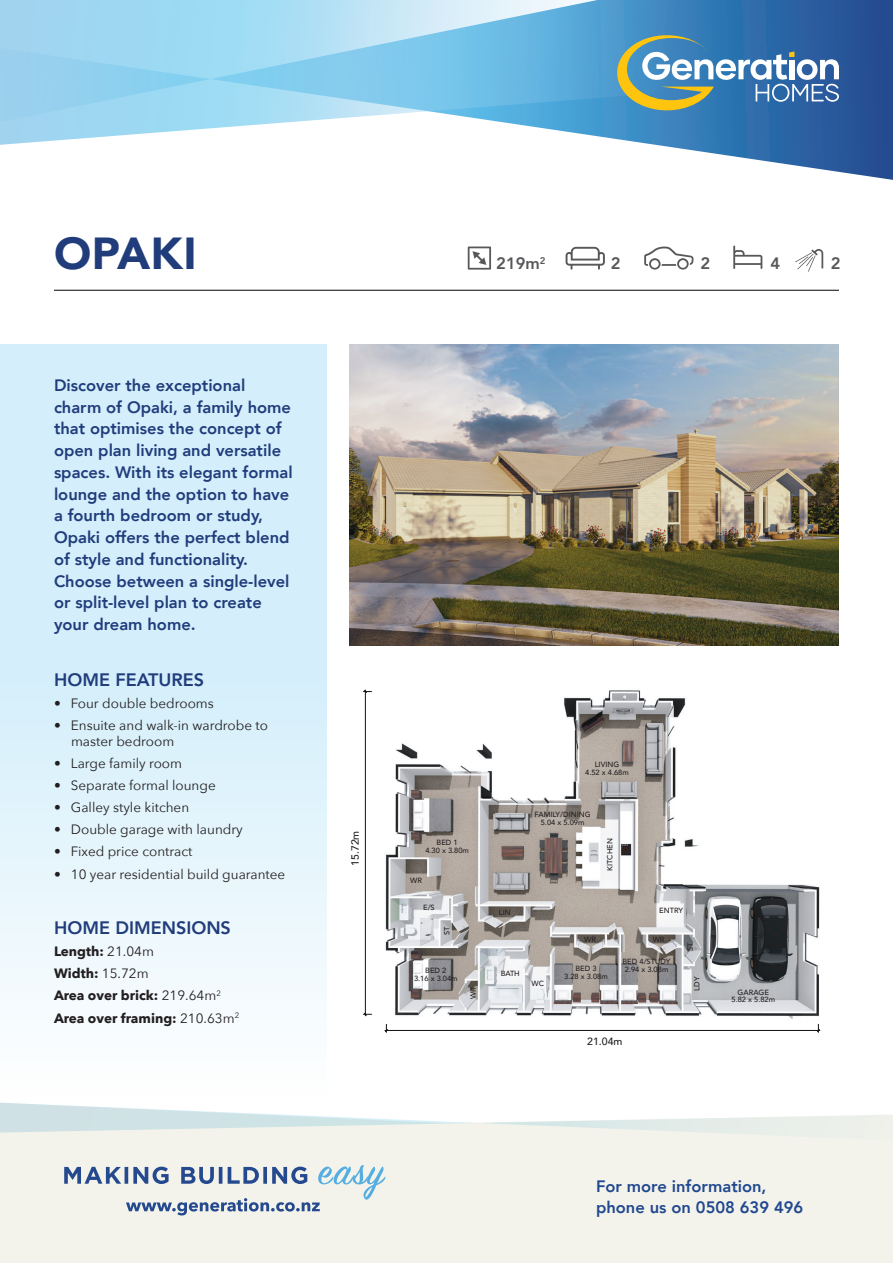
<style>
.page{position:relative;width:893px;height:1263px;background:#fff}
.page>*{position:absolute;margin:0;border:0;box-sizing:border-box;transform-origin:0 0}
.t1{font:900 44.7px "Avenir";letter-spacing:.01em;color:#213c7b}
.t2{font:800 18px "Avenir";color:#213c7b}
.t3{font:800 16.5px/21.8px "Avenir";color:#213c7b}
.t4{font:800 16.5px/21px "Avenir";color:#21488f}
.t5{font:800 16.5px "Avenir";color:#57585a}
.t6{font:13.5px/15.8px "Avenir Next";color:#231f20}
.t7{font:700 13.5px/22.2px "Avenir Next";color:#231f20}
.t8{font:500 10.5px "Avenir";color:#231f20}
.t9{font:500 7.5px/7.5px "Avenir";color:#231f20;text-align:center}
.s1{font-weight:400}
</style>
<div class="page">
<svg style="left:664px;top:146px;width:229px;height:34px"></svg>
<svg style="left:0;top:0;width:893px;height:146px;background:#87bee0"></svg>
<div style="left:0;top:1144px;width:893px;height:106px;background:#f3f3eb"></div>
<svg style="left:0;top:1102px;width:893px;height:42px"></svg>
<svg style="left:64px;top:1165px;width:321px;height:50px;background:#c8d2d9"></svg>
<div style="left:0;top:1250px;width:893px;height:13px;background:#f3f3eb"></div>
<div style="left:0;top:344px;width:326px;height:753px;background:linear-gradient(to bottom,#caebfa,#f6fbfe)"></div>
<svg style="left:468px;top:247px;width:23px;height:23px"></svg>
<svg style="left:733px;top:246px;width:29px;height:23px"></svg>
<svg style="left:795px;top:249px;width:28px;height:23px"></svg>
<svg style="left:644px;top:247px;width:50px;height:23px"></svg>
<svg style="left:566px;top:247px;width:39px;height:23px"></svg>
<img style="left:350px;top:344px;width:489px;height:302px">
<svg style="left:617px;top:35px;width:222px;height:75px;background:#6792ad"></svg>
<hr style="left:54px;top:290px;width:785px;height:1px;background:#231f20">
<img style="left:364px;top:689px;width:457px;height:344px">
<hr style="left:386px;top:1030px;width:432px;height:1px;background:#0f1011">
<svg style="left:385px;top:1024px;width:2px;height:8px"></svg>
<svg style="left:817px;top:1024px;width:3px;height:8px"></svg>
<hr style="left:365px;top:691px;width:1px;height:323px;background:#0f1011">
<svg style="left:363px;top:1013px;width:9px;height:3px"></svg>
<svg style="left:363px;top:690px;width:9px;height:3px"></svg>
<h1 class="t1" style="left:54px;top:215px;width:144px">OPAKI</h1>
<p class="t3" style="left:54px;top:374px;width:240px">Discover the exceptional charm of Opaki, a family home that optimises the concept of open plan living and versatile spaces. With its elegant formal lounge and the option to have a fourth bedroom or study,<br>Opaki offers the perfect blend of style and functionality.<br>Choose between a single-level or split-level plan to create your dream home.</p>
<p class="t2" style="left:54px;top:665px;width:151px">HOME FEATURES</p>
<p class="t6" style="left:54px;top:695px;width:161px">• Four double bedrooms</p>
<p class="t6" style="left:71px;top:717px;width:199px;text-indent:-17px">• Ensuite and walk-in wardrobe to master bedroom</p>
<p class="t6" style="left:54px;top:755px;width:130px">• Large family room</p>
<p class="t6" style="left:54px;top:777px;width:163px">• Separate formal lounge</p>
<p class="t6" style="left:54px;top:799px;width:137px">• Galley style kitchen</p>
<p class="t6" style="left:54px;top:821px;width:190px">• Double garage with laundry</p>
<p class="t6" style="left:54px;top:843px;width:140px">• Fixed price contract</p>
<p class="t6" style="left:54px;top:865px;width:233px">• 10 year residential build guarantee</p>
<p class="t2" style="left:54px;top:914px;width:178px">HOME DIMENSIONS</p>
<p class="t7" style="left:54px;top:940px;width:187px">Length: <span class="s1">21.04m<br></span>Width: <span class="s1">15.72m<br></span>Area over brick: <span class="s1">219.64m</span><sup>2<br></sup>Area over framing: <span class="s1">210.63m</span><sup>2</sup></p>
<p class="t5" style="left:496px;top:250px;width:51px">219m<sup>2</sup></p>
<p class="t5" style="left:611px;top:250px;width:11px">2</p>
<p class="t5" style="left:700px;top:250px;width:11px">2</p>
<p class="t5" style="left:770px;top:250px;width:11px">4</p>
<p class="t5" style="left:831px;top:250px;width:11px">2</p>
<p class="t8" style="left:346px;top:866px;width:37px;rotate:-90deg">15.72m</p>
<p class="t9" style="left:585px;top:760px;width:45px">LIVING<br>4.52 x 4.68m</p>
<p class="t9" style="left:425px;top:838px;width:45px">BED 1<br>4.30 x 3.80m</p>
<p class="t9" style="left:410px;top:876px;width:13px">WR</p>
<p class="t9" style="left:423px;top:903px;width:13px">E/S</p>
<p class="t9" style="left:443px;top:935px;width:10px;rotate:-90deg">ST</p>
<p class="t9" style="left:499px;top:909px;width:13px">LIN</p>
<p class="t9" style="left:534px;top:811px;width:58px">FAMILY/DINING<br>5.04 x 5.09m</p>
<p class="t9" style="left:606px;top:871px;width:34px;rotate:-90deg">KITCHEN</p>
<p class="t9" style="left:584px;top:935px;width:13px">WR</p>
<p class="t9" style="left:414px;top:967px;width:45px">BED 2<br>3.16 x 3.04m</p>
<p class="t9" style="left:564px;top:964px;width:45px">BED 3<br>3.28 x 3.08m</p>
<p class="t9" style="left:501px;top:969px;width:21px">BATH</p>
<p class="t9" style="left:532px;top:979px;width:14px">WC</p>
<p class="t9" style="left:469px;top:999px;width:13px;rotate:-90deg">WR</p>
<p class="t9" style="left:659px;top:906px;width:25px">ENTRY</p>
<p class="t9" style="left:653px;top:935px;width:13px">WR</p>
<p class="t9" style="left:623px;top:957px;width:49px;text-align:left">BED 4/STUDY<br>2.94 x 3.08m</p>
<p class="t9" style="left:686px;top:951px;width:10px;rotate:-90deg">ST</p>
<p class="t9" style="left:693px;top:990px;width:16px;rotate:-90deg">LDY</p>
<p class="t8" style="left:587px;top:1032px;width:37px">21.04m</p>
<p class="t9" style="left:731px;top:988px;width:45px">GARAGE<br>5.82 x 5.82m</p>
<p class="t4" style="left:596px;top:1176px;width:209px">For more information, phone us on 0508 639 496</p>
</div>
